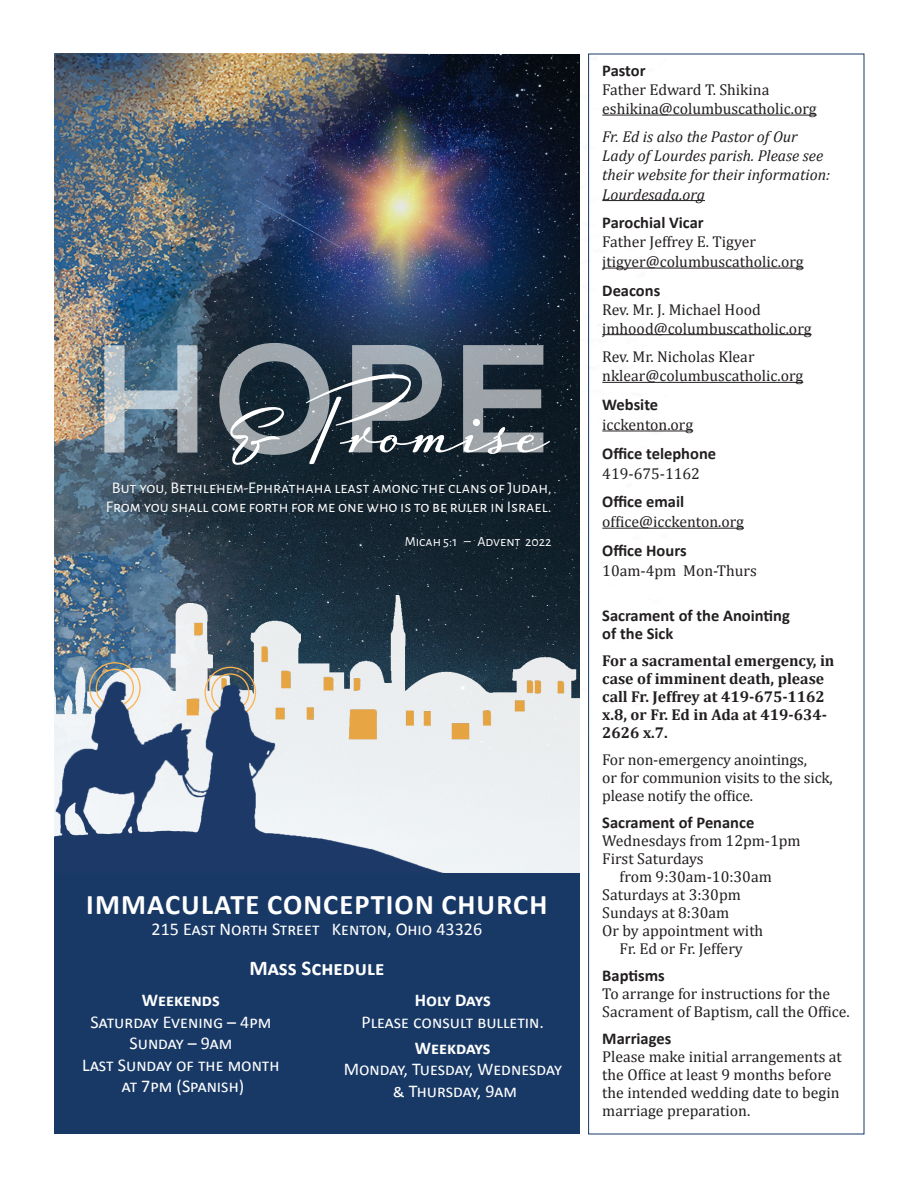
<style>
.page{position:relative;width:918px;height:1188px;background:#fff}
.page>*{position:absolute;margin:0;border:0;box-sizing:border-box;transform-origin:0 0}
.t1{font:700 153.3px "Nexa";color:#fff}
.t2{font:109.2px "Luxus Brut";letter-spacing:-.05em;color:#fff}
.t3{font:700 28.5px "Calibri";letter-spacing:.04em;color:#fff}
.t4{font:700 21px "Calibri";color:#fff}
.t5{font:18px/21.6px "Calibri";color:#fff;text-align:center}
.t6{font:700 16.5px/18px "Calibri";color:#231f20}
.t7{font:16.2px/19.5px "Alegreya Sans SC";color:#fff;text-align:center}
.t8{font:15.75px/18px "Cambria";color:#231f20}
.t9{font:700 15.75px/18px "Cambria";color:#231f20}
.t10{font:italic 15.75px/19.2px "Cambria";color:#231f20}
.t11{font:13.95px "Alegreya Sans SC";color:#fff}
.s1{font-style:inherit}
.s2{font-weight:700}
</style>
<div class="page">
<hr style="left:602px;top:115px;width:215px;height:1px;background:#231f20">
<hr style="left:602px;top:200px;width:103px;height:1px;background:#231f20">
<hr style="left:602px;top:268px;width:202px;height:1px;background:#231f20">
<hr style="left:602px;top:334px;width:210px;height:1px;background:#231f20">
<hr style="left:602px;top:382px;width:201px;height:1px;background:#231f20">
<hr style="left:602px;top:431px;width:91px;height:1px;background:#231f20">
<hr style="left:602px;top:528px;width:142px;height:1px;background:#231f20">
<div style="left:54px;top:873px;width:526px;height:260px;background:#183966"></div>
<img style="left:54px;top:54px;width:614px;height:819px">
<img style="left:171px;top:54px;width:409px;height:378px">
<img style="left:54px;top:595px;width:526px;height:278px">
<div style="left:96px;top:669px;width:38px;height:38px;border:1px solid #fbb450;border-radius:50%"></div>
<div style="left:211px;top:673px;width:39px;height:39px;border:1px solid #fbb450;border-radius:50%"></div>
<img style="left:54px;top:679px;width:462px;height:194px">
<h1 class="t1" style="left:97px;top:311px;width:456px">HOPE</h1>
<p class="t2" style="left:228px;top:351px;width:325px">&amp; Promise</p>
<p class="t7" style="left:106px;top:477px;width:447px">But you, Bethlehem-Ephrathaha least among the clans of Judah,<br>From you shall come forth for me one who is to be ruler in Israel.</p>
<p class="t11" style="left:405px;top:531px;width:148px">Micah 5:1 – <span class="s1">A</span>dvent <span class="s1">2022</span></p>
<p class="t3" style="left:86px;top:886px;width:463px">IMMACULATE CONCEPTION CHURCH</p>
<p class="t5" style="left:152px;top:918px;width:332px">215 East North Street Kenton, Ohio 43326</p>
<p class="t4" style="left:249px;top:955px;width:137px">Mass Schedule</p>
<p class="t5" style="left:82px;top:988px;width:199px"><span class="s2">Weekends<br></span>Saturday Evening – 4pm<br>Sunday – 9am<br>Last Sunday of the month at 7pm (Spanish)</p>
<p class="t5" style="left:362px;top:988px;width:184px"><span class="s2">Holy Days<br></span>Please consult bulletin.</p>
<p class="t5" style="left:344px;top:1036px;width:220px"><span class="s2">Weekdays<br></span>Monday, Tuesday, Wednesday &amp; Thursday, 9am</p>
<p class="t6" style="left:602px;top:61px;width:45px">Pastor</p>
<p class="t8" style="left:602px;top:80px;width:216px;line-height:18.9px">Father Edward T. Shikina eshikina@columbuscatholic.org</p>
<p class="t10" style="left:602px;top:127px;width:230px">Fr. Ed is also the Pastor of Our<br>Lady of Lourdes parish. Please see their website for their information:<br>Lourdesada.org</p>
<p class="t6" style="left:602px;top:213px;width:103px">Parochial Vicar</p>
<p class="t8" style="left:602px;top:232px;width:203px;line-height:19.8px">Father Jeffrey E. Tigyer jtigyer@columbuscatholic.org</p>
<p class="t6" style="left:602px;top:281px;width:59px">Deacons</p>
<p class="t8" style="left:602px;top:300px;width:211px;line-height:18.9px">Rev. Mr. J. Michael Hood jmhood@columbuscatholic.org</p>
<p class="t8" style="left:602px;top:346px;width:203px;line-height:19.8px">Rev. Mr. Nicholas Klear nklear@columbuscatholic.org</p>
<p class="t6" style="left:602px;top:395px;width:57px">Website</p>
<p class="t8" style="left:602px;top:416px;width:92px">icckenton.org</p>
<p class="t6" style="left:602px;top:444px;width:115px">Office telephone</p>
<p class="t8" style="left:602px;top:464px;width:99px">419-675-1162</p>
<p class="t6" style="left:602px;top:492px;width:83px">Office email</p>
<p class="t8" style="left:602px;top:513px;width:143px">office@icckenton.org</p>
<p class="t6" style="left:602px;top:541px;width:86px">Office Hours</p>
<p class="t8" style="left:602px;top:561px;width:156px">10am-4pm Mon-Thurs</p>
<p class="t6" style="left:602px;top:606px;width:189px">Sacrament of the Anointing of the Sick</p>
<p class="t9" style="left:602px;top:651px;width:234px">For a sacramental emergency, in case of imminent death, please call Fr. Jeffrey at 419-675-1162 x.8, or Fr. Ed in Ada at 419-634-<br>2626 x.7.</p>
<p class="t8" style="left:602px;top:750px;width:232px">For non-emergency anointings,<br>or for communion visits to the sick, please notify the office.</p>
<p class="t6" style="left:602px;top:813px;width:154px">Sacrament of Penance</p>
<p class="t8" style="left:602px;top:831px;width:200px">Wednesdays from 12pm-1pm</p>
<p class="t8" style="left:602px;top:849px;width:103px">First Saturdays</p>
<p class="t8" style="left:620px;top:867px;width:154px">from 9:30am-10:30am</p>
<p class="t8" style="left:602px;top:885px;width:140px">Saturdays at 3:30pm</p>
<p class="t8" style="left:602px;top:903px;width:129px">Sundays at 8:30am</p>
<p class="t8" style="left:602px;top:921px;width:163px">Or by appointment with</p>
<p class="t8" style="left:620px;top:939px;width:125px">Fr. Ed or Fr. Jeffery</p>
<p class="t6" style="left:602px;top:966px;width:64px">Baptisms</p>
<p class="t8" style="left:602px;top:984px;width:249px">To arrange for instructions for the<br>Sacrament of Baptism, call the Office.</p>
<p class="t6" style="left:602px;top:1029px;width:71px">Marriages</p>
<p class="t8" style="left:602px;top:1047px;width:241px">Please make initial arrangements at the Office at least 9 months before the intended wedding date to begin marriage preparation.</p>
</div>
